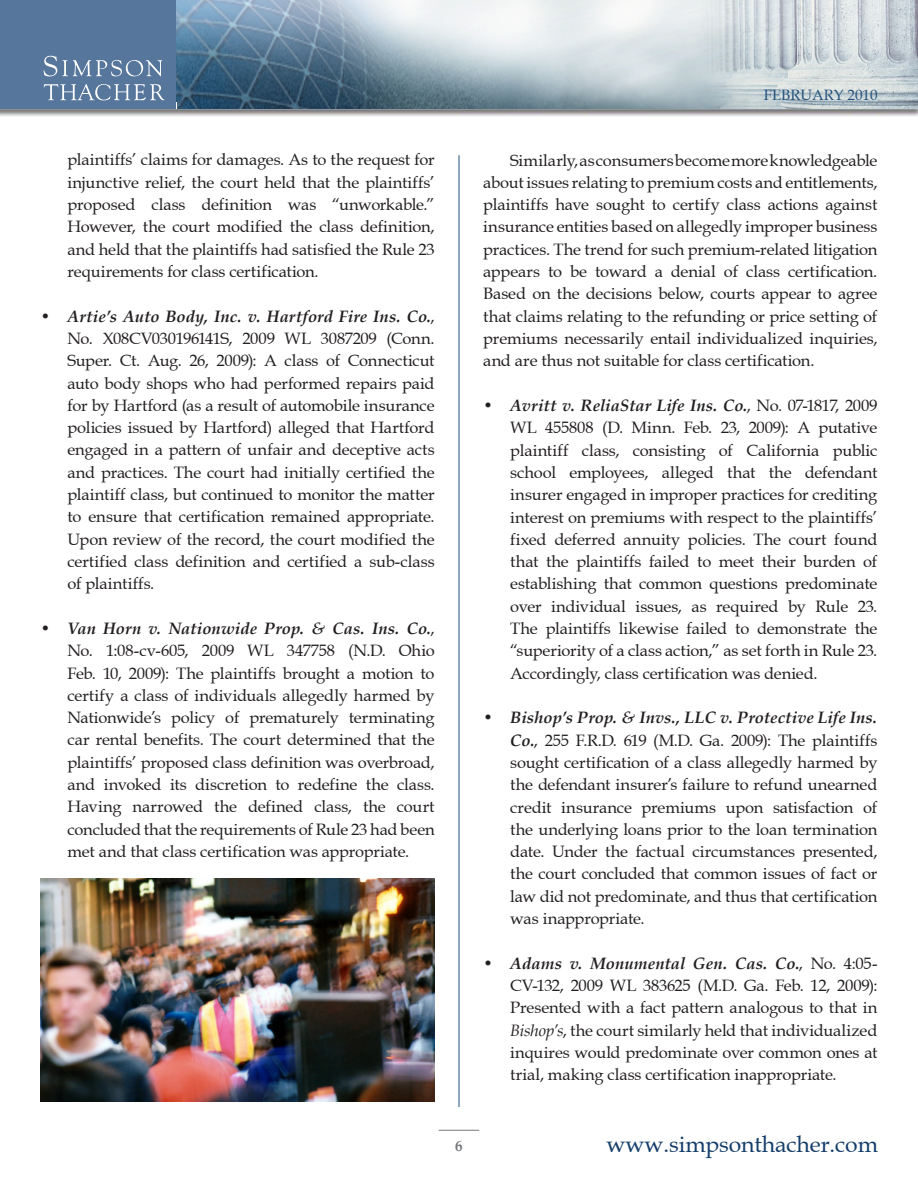
<style>
.page{position:relative;width:918px;height:1188px;background:#fff}
.page>*{position:absolute;margin:0;border:0;box-sizing:border-box;transform-origin:0 0}
.t1{font:22.95px "Book Antiqua";letter-spacing:-.005em;color:#153e6a}
.ILA_Body_bullets{font:16.5px/22.4px "Book Antiqua";letter-spacing:-.005em;color:#231f20;text-align:justify}
.ILA_Body{font:16.5px/22.4px "Book Antiqua";letter-spacing:-.01em;color:#231f20;text-align:justify}
.t2{font:15px "Book Antiqua";color:#20507b}
.t3{font:700 15px "Book Antiqua";color:#76787b}
.s1{font-weight:700;font-style:italic}
.s2{font-style:italic}
</style>
<div class="page">
<hr style="left:459px;top:155px;width:1px;height:952px;background:#20507b">
<hr style="left:439px;top:1130px;width:40px;height:1px;background:#76787b">
<img style="left:177px;top:0;width:741px;height:109px">
<div style="left:0;top:0;width:176px;height:109px;background:#56769c"></div>
<svg style="left:44px;top:56px;width:118px;height:20px"></svg>
<svg style="left:44px;top:84px;width:121px;height:16px"></svg>
<img style="left:40px;top:879px;width:395px;height:223px">
<p class="t2" style="left:764px;top:86px;width:115px">FEBRUARY 2010</p>
<p class="ILA_Body_bullets" style="left:68px;top:149px;width:369px">plaintiffs’ claims for damages. As to the request for injunctive relief, the court held that the plaintiffs’ proposed class definition was “unworkable.” However, the court modified the class definition, and held that the plaintiffs had satisfied the Rule 23 requirements for class certification.</p>
<p class="ILA_Body_bullets" style="left:68px;top:305px;width:369px;text-indent:-27px">• <span class="s1">Artie’s Auto Body, Inc. v. Hartford Fire Ins. Co.</span>, No. X08CV030196141S, 2009 WL 3087209 (Conn.<br>Super. Ct. Aug. 26, 2009): A class of Connecticut auto body shops who had performed repairs paid for by Hartford (as a result of automobile insurance policies issued by Hartford) alleged that Hartford engaged in a pattern of unfair and deceptive acts and practices. The court had initially certified the plaintiff class, but continued to monitor the matter to ensure that certification remained appropriate.<br>Upon review of the record, the court modified the certified class definition and certified a sub-class of plaintiffs.</p>
<p class="ILA_Body_bullets" style="left:68px;top:617px;width:369px;text-indent:-27px">• <span class="s1">Van Horn v. Nationwide Prop. &amp; Cas. Ins. Co.</span>, No. 1:08-cv-605, 2009 WL 347758 (N.D. Ohio Feb. 10, 2009): The plaintiffs brought a motion to certify a class of individuals allegedly harmed by Nationwide’s policy of prematurely terminating car rental benefits. The court determined that the plaintiffs’ proposed class definition was overbroad, and invoked its discretion to redefine the class.<br>Having narrowed the defined class, the court concluded that the requirements of Rule 23 had been met and that class certification was appropriate.</p>
<p class="ILA_Body" style="left:483px;top:149px;width:396px;text-indent:27px">Similarly, as consumers become more knowledgeable about issues relating to premium costs and entitlements, plaintiffs have sought to certify class actions against insurance entities based on allegedly improper business practices. The trend for such premium-related litigation appears to be toward a denial of class certification.<br>Based on the decisions below, courts appear to agree that claims relating to the refunding or price setting of premiums necessarily entail individualized inquiries, and are thus not suitable for class certification.</p>
<p class="ILA_Body_bullets" style="left:510px;top:394px;width:369px;text-indent:-27px">• <span class="s1">Avritt v. ReliaStar Life Ins. Co.</span>, No. 07-1817, 2009<br>WL 455808 (D. Minn. Feb. 23, 2009): A putative plaintiff class, consisting of California public school employees, alleged that the defendant insurer engaged in improper practices for crediting interest on premiums with respect to the plaintiffs’ fixed deferred annuity policies. The court found that the plaintiffs failed to meet their burden of establishing that common questions predominate over individual issues, as required by Rule 23.<br>The plaintiffs likewise failed to demonstrate the “superiority of a class action,” as set forth in Rule 23.<br>Accordingly, class certification was denied.</p>
<p class="ILA_Body_bullets" style="left:510px;top:707px;width:369px;text-indent:-27px">• <span class="s1">Bishop’s Prop. &amp; Invs., LLC v. Protective Life Ins.<br>Co.</span>, 255 F.R.D. 619 (M.D. Ga. 2009): The plaintiffs sought certification of a class allegedly harmed by the defendant insurer’s failure to refund unearned credit insurance premiums upon satisfaction of the underlying loans prior to the loan termination date. Under the factual circumstances presented, the court concluded that common issues of fact or law did not predominate, and thus that certification was inappropriate.</p>
<p class="ILA_Body_bullets" style="left:510px;top:952px;width:369px;text-indent:-27px">• <span class="s1">Adams v. Monumental Gen. Cas. Co.</span>, No. 4:05- CV-132, 2009 WL 383625 (M.D. Ga. Feb. 12, 2009):<br>Presented with a fact pattern analogous to that in <span class="s2">Bishop’s</span>, the court similarly held that individualized inquires would predominate over common ones at trial, making class certification inappropriate.</p>
<p class="t3" style="left:455px;top:1136px;width:9px">6</p>
<h1 class="t1" style="left:607px;top:1130px;width:273px">www.simpsonthacher.com</h1>
</div>
